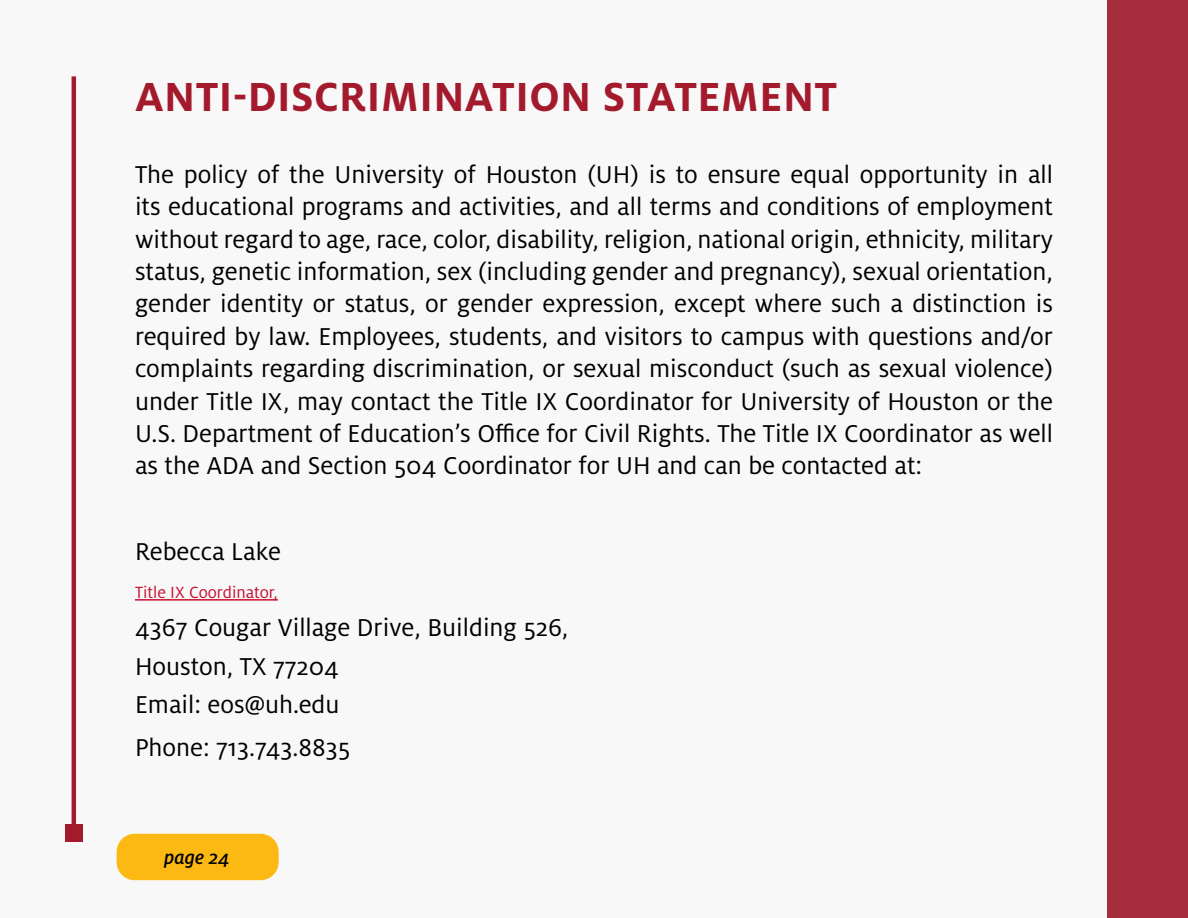
<style>
.page{position:relative;width:1188px;height:918px;background:#f8f8f9}
.page>*{position:absolute;margin:0;border:0;box-sizing:border-box;transform-origin:0 0}
.t1{font:700 45px "Milo OT";letter-spacing:.01em;color:#a31a2d}
.t2{font:27px/32.4px "Milo OT";color:#000;text-align:justify}
.t3{font:italic 500 21px "Milo OT";color:#000}
.t4{font:18px "Milo OT";color:#c8102e}
</style>
<div class="page">
<hr style="left:135px;top:599px;width:143px;height:2px;background:#c8102e">
<div style="left:117px;top:834px;width:162px;height:46px;background:#fdb913;border-radius:18px"></div>
<hr style="left:72px;top:76px;width:4px;height:757px;background:#a31a2d">
<div style="left:65px;top:824px;width:18px;height:18px;background:#a31a2d"></div>
<div style="left:1107px;top:0;width:81px;height:918px;background:#a62d3d"></div>
<h1 class="t1" style="left:135px;top:72px;width:704px">ANTI-DISCRIMINATION STATEMENT</h1>
<p class="t2" style="left:135px;top:158px;width:920px">The policy of the University of Houston (UH) is to ensure equal opportunity in all its educational programs and activities, and all terms and conditions of employment without regard to age, race, color, disability, religion, national origin, ethnicity, military status, genetic information, sex (including gender and pregnancy), sexual orientation, gender identity or status, or gender expression, except where such a distinction is required by law. Employees, students, and visitors to campus with questions and/or complaints regarding discrimination, or sexual misconduct (such as sexual violence) under Title IX, may contact the Title IX Coordinator for University of Houston or the U.S. Department of Education’s Office for Civil Rights. The Title IX Coordinator as well as the ADA and Section 504 Coordinator for UH and can be contacted at:</p>
<p class="t2" style="left:135px;top:536px;width:147px">Rebecca Lake</p>
<p class="t4" style="left:135px;top:583px;width:144px">Title IX Coordinator,</p>
<p class="t2" style="left:135px;top:609px;width:435px;line-height:38.2px;text-align:left">4367 Cougar Village Drive, Building 526,<br>Houston, TX 77204<br>Email: eos@uh.edu</p>
<p class="t2" style="left:135px;top:731px;width:217px">Phone: 713.743.8835</p>
<p class="t3" style="left:164px;top:846px;width:67px">page 24</p>
</div>
